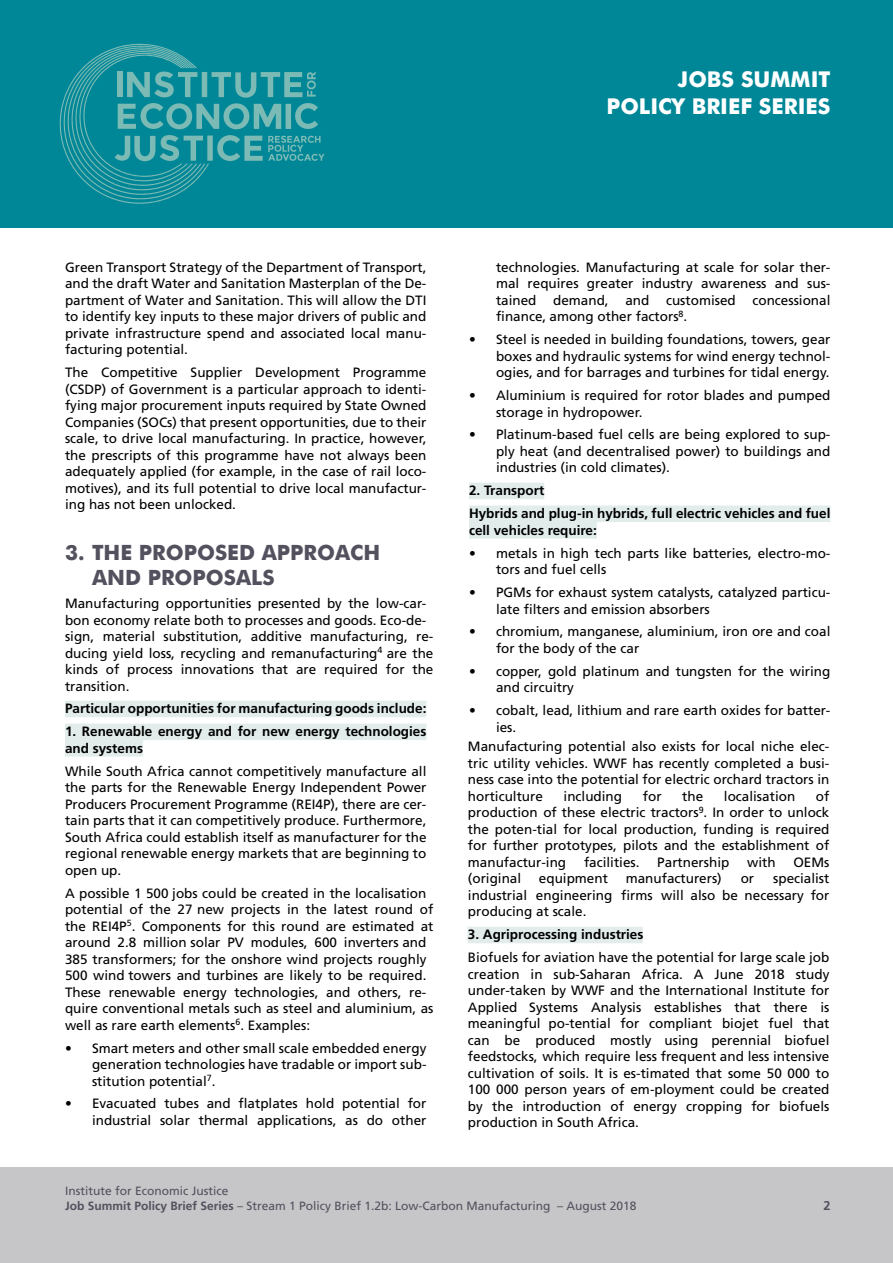
<style>
.page{position:relative;width:893px;height:1263px;background:#fff}
.page>*{position:absolute;margin:0;border:0;box-sizing:border-box;transform-origin:0 0}
.t1{font:700 21.75px/26.5px "Futura";color:#fff;text-align:right}
.t2{font:700 21px/25.2px "Futura";color:#54515f}
._03_body{font:13.5px/16.5px "Frutiger LT Std";color:#000;text-align:justify}
._03_body-2{font:700 13.5px/16.5px "Frutiger LT Std";color:#000}
.t3{font:700 12.75px "Frutiger LT Std";color:#54515f}
._03_body-3{font:12px "Frutiger LT Std";color:#54515f}
.s1{font-weight:700}
</style>
<div class="page">
<div style="left:0;top:0;width:893px;height:228px;background:#008797"></div>
<svg style="left:59px;top:43px;width:265px;height:161px"></svg>
<div style="left:0;top:1167px;width:893px;height:96px;background:#c6c5c7"></div>
<div style="left:65px;top:701px;width:361px;height:16px;background:#e2eceb"></div>
<div style="left:65px;top:723px;width:361px;height:17px;background:#e2eceb"></div>
<div style="left:65px;top:740px;width:78px;height:16px;background:#e2eceb"></div>
<div style="left:469px;top:483px;width:75px;height:16px;background:#e2eceb"></div>
<div style="left:469px;top:505px;width:361px;height:17px;background:#e2eceb"></div>
<div style="left:469px;top:522px;width:128px;height:16px;background:#e2eceb"></div>
<div style="left:467px;top:927px;width:176px;height:16px;background:#e2eceb"></div>
<h1 class="t1" style="left:607px;top:64px;width:225px">JOBS SUMMIT<br>POLICY BRIEF SERIES</h1>
<p class="_03_body" style="left:65px;top:259px;width:363px">Green Transport Strategy of the Department of Transport, and the draft Water and Sanitation Masterplan of the De&shy;partment of Water and Sanitation. This will allow the DTI to identify key inputs to these major drivers of public and private infrastructure spend and associated local manu&shy;facturing potential.</p>
<p class="_03_body" style="left:65px;top:364px;width:363px">The Competitive Supplier Development Programme (CSDP) of Government is a particular approach to identi&shy;fying major procurement inputs required by State Owned Companies (SOCs) that present opportunities, due to their scale, to drive local manufacturing. In practice, however, the prescripts of this programme have not always been adequately applied (for example, in the case of rail loco&shy;motives), and its full potential to drive local manufactur&shy;ing has not been unlocked.</p>
<p class="t2" style="left:92px;top:538px;width:290px;text-indent:-27px">3. THE PROPOSED APPROACH<br>AND PROPOSALS</p>
<p class="_03_body" style="left:65px;top:595px;width:370px;text-align:left">Manufacturing opportunities presented by the low-car&shy;bon economy relate both to processes and goods. Eco-de&shy;sign, material substitution, additive manufacturing, re&shy;ducing yield loss, recycling and remanufacturing<sup>4</sup> are the kinds of process innovations that are required for the transition.</p>
<p class="_03_body-2" style="left:65px;top:700px;width:363px">Particular opportunities for manufacturing goods include:</p>
<p class="_03_body-2" style="left:65px;top:723px;width:363px">1. Renewable energy and for new energy technologies and systems</p>
<p class="_03_body" style="left:65px;top:763px;width:363px">While South Africa cannot competitively manufacture all the parts for the Renewable Energy Independent Power Producers Procurement Programme (REI4P), there are cer&shy;tain parts that it can competitively produce. Furthermore, South Africa could establish itself as manufacturer for the regional renewable energy markets that are beginning to open up.</p>
<p class="_03_body" style="left:65px;top:885px;width:370px;text-align:left">A possible 1 500 jobs could be created in the localisation potential of the 27 new projects in the latest round of the REI4P<sup>5</sup>. Components for this round are estimated at around 2.8 million solar PV modules, 600 inverters and 385 transformers; for the onshore wind projects roughly 500 wind towers and turbines are likely to be required.<br>These renewable energy technologies, and others, re&shy;quire conventional metals such as steel and aluminium, as well as rare earth elements<sup>6</sup>. Examples:</p>
<p class="_03_body" style="left:92px;top:1039px;width:336px;text-indent:-27px">• Smart meters and other small scale embedded energy generation technologies have tradable or import sub&shy;stitution potential<sup>7</sup>.</p>
<p class="_03_body" style="left:65px;top:1095px;width:363px;text-align:right">• Evacuated tubes and flatplates hold potential for industrial solar thermal applications, as do other</p>
<p class="_03_body" style="left:496px;top:259px;width:336px">technologies. Manufacturing at scale for solar ther&shy;mal requires greater industry awareness and sus&shy;tained demand, and customised concessional finance, among other factors<sup>8</sup>.</p>
<p class="_03_body" style="left:496px;top:331px;width:336px;text-indent:-27px">• Steel is needed in building foundations, towers, gear boxes and hydraulic systems for wind energy technol&shy;ogies, and for barrages and turbines for tidal energy.</p>
<p class="_03_body" style="left:496px;top:387px;width:336px;text-indent:-27px">• Aluminium is required for rotor blades and pumped storage in hydropower.</p>
<p class="_03_body" style="left:496px;top:427px;width:336px;text-indent:-27px">• Platinum-based fuel cells are being explored to sup&shy;ply heat (and decentralised power) to buildings and industries (in cold climates).</p>
<p class="_03_body-2" style="left:469px;top:482px;width:77px">2. Transport</p>
<p class="_03_body-2" style="left:469px;top:505px;width:363px">Hybrids and plug-in hybrids, full electric vehicles and fuel cell vehicles require:</p>
<p class="_03_body" style="left:496px;top:545px;width:336px;text-indent:-27px">• metals in high tech parts like batteries, electro-mo&shy;tors and fuel cells</p>
<p class="_03_body" style="left:496px;top:584px;width:336px;text-indent:-27px">• PGMs for exhaust system catalysts, catalyzed particu&shy;late filters and emission absorbers</p>
<p class="_03_body" style="left:496px;top:623px;width:336px;text-indent:-27px">• chromium, manganese, aluminium, iron ore and coal for the body of the car</p>
<p class="_03_body" style="left:496px;top:663px;width:336px;text-indent:-27px">• copper, gold platinum and tungsten for the wiring and circuitry</p>
<p class="_03_body" style="left:496px;top:702px;width:336px;text-indent:-27px">• cobalt, lead, lithium and rare earth oxides for batter&shy;ies.</p>
<p class="_03_body" style="left:468px;top:738px;width:363px">Manufacturing potential also exists for local niche elec&shy;tric utility vehicles. WWF has recently completed a busi&shy;ness case into the potential for electric orchard tractors in horticulture</p>
<p class="_03_body" style="left:468px;top:788px;width:363px;text-indent:348px">of production of these electric tractors<sup>9</sup>. In order to unlock the poten-tial for local production, funding is required for further prototypes, pilots and the establishment of manufactur-ing</p>
<p class="_03_body" style="left:564px;top:788px;width:60px">including</p>
<p class="_03_body" style="left:643px;top:788px;width:20px">for</p>
<p class="_03_body" style="left:682px;top:788px;width:23px">the</p>
<p class="_03_body" style="left:724px;top:788px;width:73px">localisation</p>
<p class="_03_body" style="left:584px;top:854px;width:57px">facilities.</p>
<p class="_03_body" style="left:657px;top:854px;width:74px">Partnership</p>
<p class="_03_body" style="left:747px;top:854px;width:30px">with</p>
<p class="_03_body" style="left:793px;top:854px;width:38px">OEMs</p>
<p class="_03_body" style="left:468px;top:870px;width:55px">(original</p>
<p class="_03_body" style="left:539px;top:870px;width:71px">equipment</p>
<p class="_03_body" style="left:626px;top:870px;width:98px">manufacturers)</p>
<p class="_03_body" style="left:741px;top:870px;width:15px">or</p>
<p class="_03_body" style="left:468px;top:870px;width:363px;text-indent:305px">specialist industrial engineering firms will also be necessary for producing at scale.</p>
<p class="_03_body" style="left:468px;top:923px;width:363px;line-height:23px"><span class="s1">3. Agriprocessing industries<br></span>Biofuels for aviation have the potential for large scale job</p>
<p class="_03_body" style="left:468px;top:966px;width:363px">creation in sub-Saharan Africa. A June 2018 study under-taken by WWF and the International Institute for Applied Systems Analysis establishes that there is meaningful po-tential for compliant biojet fuel that can be produced mostly using perennial biofuel feedstocks, which require less frequent and less intensive cultivation of soils. It is es-timated that some 50 000 to 100 000 person years of em-ployment could be created by the introduction of energy cropping for biofuels production in South Africa.</p>
<p class="_03_body-3" style="left:65px;top:1184px;width:165px">Institute for Economic Justice</p>
<p class="_03_body-3" style="left:65px;top:1199px;width:573px"><span class="s1">Job Summit Policy Brief Series</span> – Stream 1 Policy Brief 1.2b: Low-Carbon Manufacturing – August 2018</p>
<p class="t3" style="left:823px;top:1198px;width:9px">2</p>
</div>
